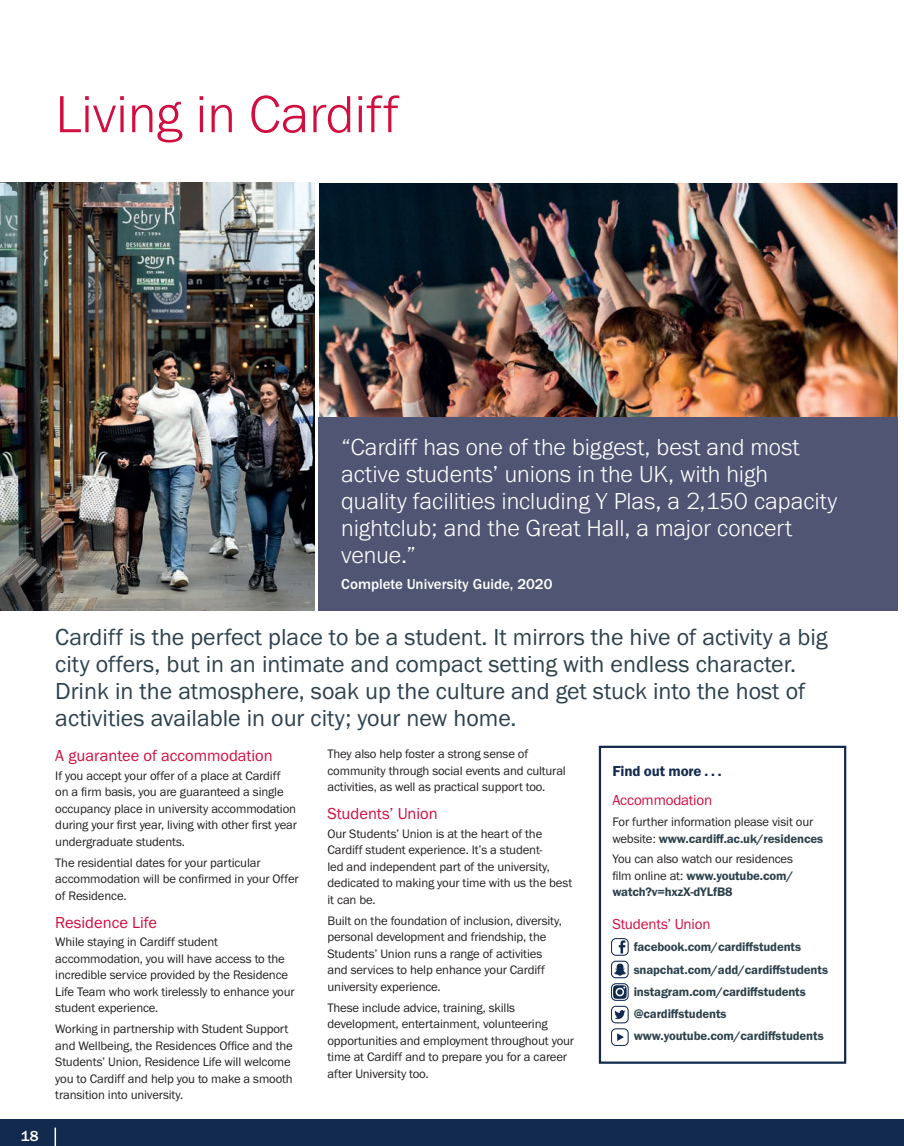
<style>
.page{position:relative;width:904px;height:1146px;background:#fff}
.page>*{position:absolute;margin:0;border:0;box-sizing:border-box;transform-origin:0 0}
.t1{font:300 54px "Franklin Gothic URW";color:#d10e40}
.t2{font:24px/27px "Franklin Gothic URW Boo";color:#2d424d}
.t3{font:300 24px/27px "Franklin Gothic URW";color:#fff}
.t4{font:16.5px "Franklin Gothic URW Boo";color:#d10e40}
.t5{font:500 15px "Franklin Gothic URW";color:#fff}
.t6{font:15px "Franklin Gothic URW Boo";letter-spacing:-.01em;color:#d10e40}
.t7{font:15px "Franklin Gothic URW Dem";letter-spacing:-.01em;color:#132a4f}
.t8{font:12.75px/16.5px "Franklin Gothic URW Boo";letter-spacing:-.01em;color:#231f20}
.t9{font:12.75px/22.2px "Franklin Gothic URW Dem";letter-spacing:-.01em;color:#2d424d}
.s1{font-family:"Franklin Gothic URW Boo";color:#231f20}
</style>
<div class="page">
<div style="left:0;top:1118px;width:904px;height:27px;background:#132a4f"></div>
<svg style="left:55px;top:1127px;width:1px;height:18px"></svg>
<img style="left:0;top:183px;width:315px;height:427px">
<div style="left:599px;top:745px;width:247px;height:318px;border:2px solid #132a4f"></div>
<svg style="left:611px;top:938px;width:17px;height:39px"></svg>
<div style="left:611px;top:960px;width:17px;height:17px;border:1px solid #132a4f;border-radius:4px"></div>
<svg style="left:611px;top:983px;width:17px;height:17px"></svg>
<div style="left:611px;top:983px;width:17px;height:17px;border:1px solid #132a4f;border-radius:4px"></div>
<svg style="left:611px;top:1007px;width:17px;height:15px"></svg>
<div style="left:611px;top:1005px;width:17px;height:18px;border:1px solid #132a4f;border-radius:4px"></div>
<svg style="left:611px;top:1029px;width:17px;height:16px"></svg>
<div style="left:611px;top:1028px;width:17px;height:17px;border:1px solid #132a4f;border-radius:4px"></div>
<img style="left:319px;top:183px;width:578px;height:234px">
<div style="left:319px;top:417px;width:157px;height:193px;background:#4f5573"></div>
<div style="left:476px;top:417px;width:421px;height:193px;background:#4f5573"></div>
<div style="left:792px;top:562px;width:105px;height:48px;background:#4f5573"></div>
<h1 class="t1" style="left:55px;top:81px;width:345px">Living in Cardiff</h1>
<p class="t5" style="left:21px;top:1126px;width:19px">18</p>
<h2 class="t3" style="left:341px;top:433px;width:497px">“Cardiff has one of the biggest, best and most active students’ unions in the UK, with high quality facilities including Y Plas, a 2,150 capacity nightclub; and the Great Hall, a major concert venue.”</h2>
<p class="t5" style="left:341px;top:575px;width:213px">Complete University Guide, 2020</p>
<p class="t2" style="left:55px;top:623px;width:774px">Cardiff is the perfect place to be a student. It mirrors the hive of activity a big city offers, but in an intimate and compact setting with endless character.<br>Drink in the atmosphere, soak up the culture and get stuck into the host of activities available in our city; your new home.</p>
<p class="t4" style="left:55px;top:745px;width:219px">A guarantee of accommodation</p>
<p class="t8" style="left:55px;top:767px;width:243px">If you accept your offer of a place at Cardiff on a firm basis, you are guaranteed a single occupancy place in university accommodation during your first year, living with other first year undergraduate students.</p>
<p class="t8" style="left:55px;top:853px;width:245px">The residential dates for your particular accommodation will be confirmed in your Offer of Residence.</p>
<p class="t4" style="left:55px;top:911px;width:103px">Residence Life</p>
<p class="t8" style="left:55px;top:933px;width:241px">While staying in Cardiff student accommodation, you will have access to the incredible service provided by the Residence Life Team who work tirelessly to enhance your student experience.</p>
<p class="t8" style="left:55px;top:1020px;width:239px">Working in partnership with Student Support and Wellbeing, the Residences Office and the Students’ Union, Residence Life will welcome you to Cardiff and help you to make a smooth transition into university.</p>
<p class="t8" style="left:327px;top:745px;width:240px">They also help foster a strong sense of community through social events and cultural activities, as well as practical support too.</p>
<p class="t4" style="left:327px;top:803px;width:112px">Students’ Union</p>
<p class="t8" style="left:327px;top:825px;width:246px">Our Students’ Union is at the heart of the Cardiff student experience. It’s a student-<br>led and independent part of the university, dedicated to making your time with us the best it can be.</p>
<p class="t8" style="left:327px;top:911px;width:236px">Built on the foundation of inclusion, diversity, personal development and friendship, the Students’ Union runs a range of activities and services to help enhance your Cardiff university experience.</p>
<p class="t8" style="left:327px;top:998px;width:248px">These include advice, training, skills development, entertainment, volunteering opportunities and employment throughout your time at Cardiff and to prepare you for a career after University too.</p>
<p class="t7" style="left:612px;top:761px;width:111px">Find out more . . .</p>
<p class="t6" style="left:612px;top:790px;width:101px">Accommodation</p>
<p class="t8" style="left:612px;top:813px;width:202px">For further information please visit our</p>
<p class="t9" style="left:612px;top:826px;width:212px"><span class="s1">website:</span> www.cardiff.ac.uk/residences</p>
<p class="t8" style="left:612px;top:850px;width:182px">You can also watch our residences</p>
<p class="t9" style="left:612px;top:866px;width:182px;line-height:16.5px"><span class="s1">film online at:</span> www.youtube.com/ watch?v=hxzX-dYLfB8</p>
<p class="t6" style="left:612px;top:914px;width:100px">Students’ Union</p>
<p class="t9" style="left:634px;top:935px;width:196px">facebook.com/cardiffstudents snapchat.com/add/cardiffstudents instagram.com/cardiffstudents @cardiffstudents www.youtube.com/cardiffstudents</p>
</div>
